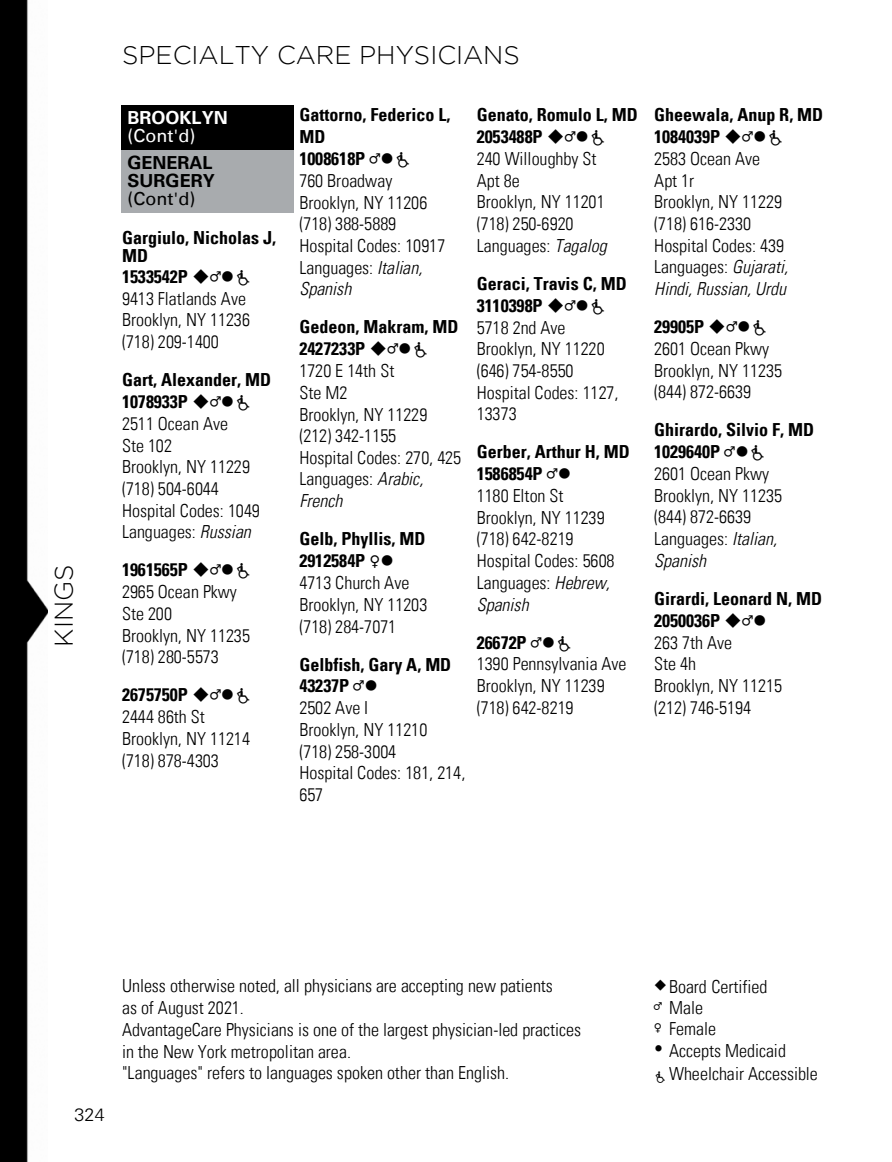
<style>
.page{position:relative;width:892px;height:1162px;background:#fff}
.page>*{position:absolute;margin:0;border:0;box-sizing:border-box;transform-origin:0 0}
.t1{font:300 25.5px "Gotham";color:#000}
.t2{font:300 condensed 18px/21.8px "Univers LT";color:#000}
.t3{font:700 18px/17.9px "Univers LT";color:#000;text-align:justify}
.t4{font:700 condensed 18px/18px "Univers LT";color:#000}
.t5{font:700 18px/18px "Univers LT";color:#fff}
.t6{font:300 18px "Univers LT";color:#000}
.s1{font-weight:400}
.s2{font-weight:700}
.s3{font-family:"DejaVu Sans Mono";font-weight:400;font-stretch:normal}
.s4{font-style:italic}
</style>
<div class="page">
<svg style="left:0;top:0;width:47px;height:1161px;fill:#000"></svg>
<div style="left:125px;top:109px;width:163px;height:18px;background:#000"></div>
<svg style="left:121px;top:105px;width:4px;height:4px"></svg>
<hr style="left:125px;top:105px;width:163px;height:4px;background:#000">
<svg style="left:289px;top:105px;width:4px;height:4px"></svg>
<hr style="left:121px;top:109px;width:4px;height:18px;background:#000">
<hr style="left:289px;top:109px;width:4px;height:18px;background:#000">
<div style="left:125px;top:127px;width:163px;height:18px;background:#000"></div>
<div style="left:125px;top:145px;width:163px;height:5px;background:#000"></div>
<hr style="left:121px;top:127px;width:4px;height:18px;background:#000">
<hr style="left:289px;top:127px;width:4px;height:18px;background:#000">
<div style="left:125px;top:154px;width:163px;height:18px;background:#a8abae"></div>
<svg style="left:121px;top:145px;width:4px;height:9px"></svg>
<hr style="left:125px;top:150px;width:163px;height:4px;background:#a8abae">
<svg style="left:289px;top:145px;width:4px;height:9px"></svg>
<hr style="left:121px;top:154px;width:4px;height:18px;background:#a8abae">
<hr style="left:289px;top:154px;width:4px;height:18px;background:#a8abae">
<div style="left:125px;top:172px;width:163px;height:18px;background:#a8abae"></div>
<hr style="left:121px;top:172px;width:4px;height:18px;background:#a8abae">
<hr style="left:289px;top:172px;width:4px;height:18px;background:#a8abae">
<div style="left:125px;top:190px;width:163px;height:18px;background:#a8abae"></div>
<svg style="left:121px;top:208px;width:4px;height:5px"></svg>
<div style="left:125px;top:208px;width:163px;height:5px;background:#a8abae"></div>
<svg style="left:289px;top:208px;width:4px;height:5px"></svg>
<hr style="left:121px;top:190px;width:4px;height:18px;background:#a8abae">
<hr style="left:289px;top:190px;width:4px;height:18px;background:#a8abae">
<p class="t1" style="left:54px;top:646px;width:83px;rotate:-90deg">KINGS</p>
<h1 class="t1" style="left:122px;top:46px;width:399px">SPECIALTY CARE PHYSICIANS</h1>
<p class="t5" style="left:127px;top:108px;width:102px">BROOKLYN <span class="s1">(Cont'd)</span></p>
<p class="t3" style="left:127px;top:153px;width:89px">GENERAL SURGERY <span class="s1">(Cont'd)</span></p>
<p class="t4" style="left:122px;top:228px;width:155px">Gargiulo, Nicholas J,<br>MD</p>
<h1 class="t2" style="left:122px;top:265px;width:129px"><span class="s2">1533542P</span> ◆<span class="s3">♂</span>●<br>9413 Flatlands Ave<br>Brooklyn, NY 11236 (718) 209-1400</h1>
<h1 class="t2" style="left:122px;top:368px;width:150px"><span class="s2">Gart, Alexander, MD<br>1078933P</span> ◆<span class="s3">♂</span>●<br>2511 Ocean Ave<br>Ste 102<br>Brooklyn, NY 11229 (718) 504-6044<br>Hospital Codes: 1049<br>Languages: <span class="s4">Russian</span></h1>
<h1 class="t2" style="left:122px;top:558px;width:129px"><span class="s2">1961565P</span> ◆<span class="s3">♂</span>●<br>2965 Ocean Pkwy<br>Ste 200<br>Brooklyn, NY 11235 (718) 280-5573</h1>
<h1 class="t2" style="left:122px;top:683px;width:129px"><span class="s2">2675750P</span> ◆<span class="s3">♂</span>●<br>2444 86th St<br>Brooklyn, NY 11214 (718) 878-4303</h1>
<h1 class="t2" style="left:299px;top:103px;width:152px"><span class="s2">Gattorno, Federico L,<br>MD<br>1008618P</span> <span class="s3">♂</span>●<br>760 Broadway<br>Brooklyn, NY 11206 (718) 388-5889<br>Hospital Codes: 10917<br>Languages: <span class="s4">Italian,<br>Spanish</span></h1>
<h1 class="t2" style="left:299px;top:315px;width:163px"><span class="s2">Gedeon, Makram, MD<br>2427233P</span> ◆<span class="s3">♂</span>●<br>1720 E 14th St<br>Ste M2<br>Brooklyn, NY 11229 (212) 342-1155<br>Hospital Codes: 270, 425<br>Languages: <span class="s4">Arabic,<br>French</span></h1>
<h1 class="t2" style="left:299px;top:527px;width:129px"><span class="s2">Gelb, Phyllis, MD<br>2912584P</span> <span class="s3">♀</span>●<br>4713 Church Ave<br>Brooklyn, NY 11203 (718) 284-7071</h1>
<h1 class="t2" style="left:299px;top:652px;width:167px"><span class="s2">Gelbfish, Gary A, MD<br>43237P</span> <span class="s3">♂</span>●<br>2502 Ave I<br>Brooklyn, NY 11210<br>(718) 258-3004<br>Hospital Codes: 181, 214,<br>657</h1>
<h1 class="t2" style="left:476px;top:103px;width:162px"><span class="s2">Genato, Romulo L, MD<br>2053488P</span> ◆<span class="s3">♂</span>●<br>240 Willoughby St<br>Apt 8e<br>Brooklyn, NY 11201 (718) 250-6920<br>Languages: <span class="s4">Tagalog</span></h1>
<h1 class="t2" style="left:476px;top:272px;width:151px"><span class="s2">Geraci, Travis C, MD<br>3110398P</span> ◆<span class="s3">♂</span>●<br>5718 2nd Ave<br>Brooklyn, NY 11220 (646) 754-8550<br>Hospital Codes: 1127,<br>13373</h1>
<h1 class="t2" style="left:476px;top:440px;width:154px"><span class="s2">Gerber, Arthur H, MD<br>1586854P</span> <span class="s3">♂</span>●<br>1180 Elton St<br>Brooklyn, NY 11239 (718) 642-8219<br>Hospital Codes: 5608<br>Languages: <span class="s4">Hebrew,<br>Spanish</span></h1>
<h1 class="t2" style="left:476px;top:630px;width:151px"><span class="s2">26672P</span> <span class="s3">♂</span>●<br>1390 Pennsylvania Ave<br>Brooklyn, NY 11239 (718) 642-8219</h1>
<h1 class="t2" style="left:654px;top:103px;width:170px"><span class="s2">Gheewala, Anup R, MD<br>1084039P</span> ◆<span class="s3">♂</span>●<br>2583 Ocean Ave<br>Apt 1r<br>Brooklyn, NY 11229<br>(718) 616-2330<br>Hospital Codes: 439<br>Languages: <span class="s4">Gujarati,<br>Hindi, Russian, Urdu</span></h1>
<h1 class="t2" style="left:654px;top:315px;width:129px"><span class="s2">29905P</span> ◆<span class="s3">♂</span>●<br>2601 Ocean Pkwy<br>Brooklyn, NY 11235 (844) 872-6639</h1>
<h1 class="t2" style="left:654px;top:418px;width:161px"><span class="s2">Ghirardo, Silvio F, MD<br>1029640P</span> <span class="s3">♂</span>●<br>2601 Ocean Pkwy<br>Brooklyn, NY 11235 (844) 872-6639<br>Languages: <span class="s4">Italian,<br>Spanish</span></h1>
<h1 class="t2" style="left:654px;top:587px;width:169px"><span class="s2">Girardi, Leonard N, MD<br>2050036P</span> ◆<span class="s3">♂</span>●<br>263 7th Ave<br>Ste 4h<br>Brooklyn, NY 11215<br>(212) 746-5194</h1>
<p class="t6" style="left:74px;top:1103px;width:32px">324</p>
<p class="t2" style="left:122px;top:974px;width:460px">Unless otherwise noted, all physicians are accepting new patients<br>as of August 2021.<br>AdvantageCare Physicians is one of the largest physician-led practices in the New York metropolitan area.<br>"Languages" refers to languages spoken other than English.</p>
<p class="t2" style="left:653px;top:975px;width:115px;line-height:21px">◆Board Certified <sup>♂</sup> Male<br><sup>♀</sup> Female</p>
<p class="t2" style="left:668px;top:1038px;width:150px;line-height:22.5px;text-indent:-15px">• Accepts Medicaid<br>Wheelchair Accessible</p>
</div>
